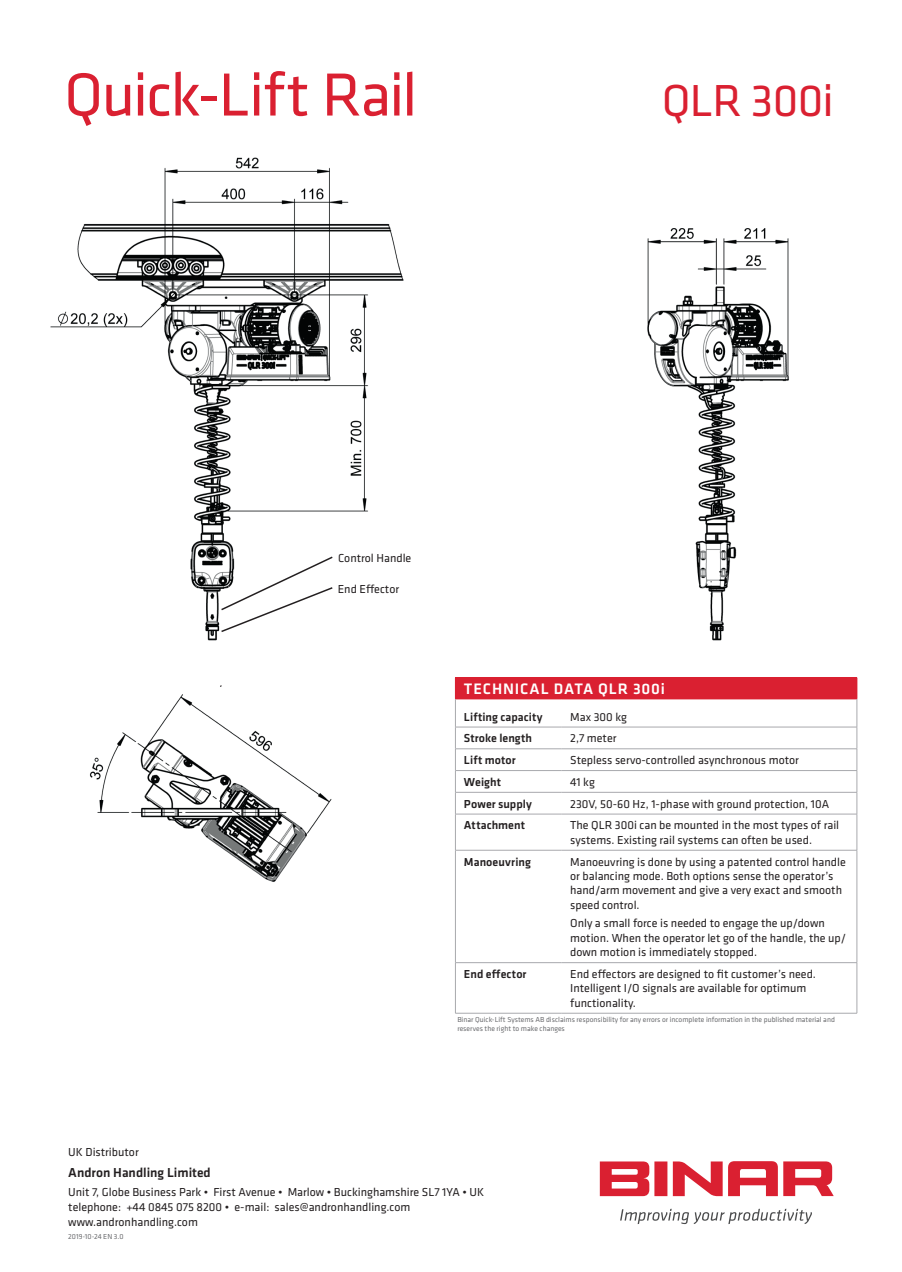
<style>
.page{position:relative;width:902px;height:1272px;background:#fff}
.page>*{position:absolute;margin:0;border:0;box-sizing:border-box;transform-origin:0 0}
.t1{font:63px "Klavika";letter-spacing:-.025em;color:#da2031}
.t2{font:46.5px "Klavika";letter-spacing:-.02em;color:#da2031}
.t3{font:500 15.75px "Klavika";letter-spacing:.055em;color:#fff}
.t4{font:500 13.5px "Klavika";color:#231f20}
.t5{font:12px/14.4px "Klavika";color:#231f20}
.t6{font:500 12px "Klavika";letter-spacing:.005em;color:#231f20}
.t7{font:7.5px/9px "Klavika";color:#6c6d70}
</style>
<div class="page">
<img style="left:50px;top:157px;width:808px;height:844px">
<div style="left:654px;top:1161px;width:13px;height:35px;background:#da2031"></div>
<svg style="left:600px;top:1161px;width:50px;height:35px"></svg>
<svg style="left:673px;top:1161px;width:161px;height:35px"></svg>
<svg style="left:620px;top:1209px;width:192px;height:15px"></svg>
<svg style="left:219px;top:684px;width:4px;height:4px"></svg>
<div style="left:455px;top:678px;width:402px;height:21px;background:#da2031"></div>
<hr style="left:455px;top:677px;width:107px;height:1px;background:#da2031">
<hr style="left:562px;top:677px;width:295px;height:1px;background:#da2031">
<hr style="left:455px;top:699px;width:107px;height:1px;background:#da2031">
<hr style="left:562px;top:699px;width:295px;height:1px;background:#da2031">
<hr style="left:455px;top:727px;width:107px;height:1px;background:#a8a9ad">
<hr style="left:562px;top:727px;width:295px;height:1px;background:#a8a9ad">
<hr style="left:455px;top:748px;width:107px;height:1px;background:#a8a9ad">
<hr style="left:562px;top:748px;width:295px;height:1px;background:#a8a9ad">
<hr style="left:455px;top:770px;width:107px;height:1px;background:#a8a9ad">
<hr style="left:562px;top:770px;width:295px;height:1px;background:#a8a9ad">
<hr style="left:455px;top:792px;width:107px;height:1px;background:#a8a9ad">
<svg style="left:455px;top:699px;width:1px;height:115px"></svg>
<hr style="left:562px;top:792px;width:295px;height:1px;background:#a8a9ad">
<svg style="left:857px;top:678px;width:1px;height:136px"></svg>
<hr style="left:455px;top:814px;width:107px;height:1px;background:#a8a9ad">
<hr style="left:455px;top:814px;width:1px;height:36px;background:#a8a9ad">
<hr style="left:562px;top:814px;width:295px;height:1px;background:#a8a9ad">
<hr style="left:857px;top:814px;width:1px;height:36px;background:#a8a9ad">
<hr style="left:455px;top:850px;width:107px;height:1px;background:#a8a9ad">
<hr style="left:455px;top:850px;width:1px;height:112px;background:#a8a9ad">
<hr style="left:562px;top:850px;width:295px;height:1px;background:#a8a9ad">
<hr style="left:857px;top:850px;width:1px;height:112px;background:#a8a9ad">
<hr style="left:455px;top:962px;width:107px;height:1px;background:#a8a9ad">
<hr style="left:455px;top:963px;width:1px;height:50px;background:#a8a9ad">
<hr style="left:562px;top:962px;width:295px;height:1px;background:#a8a9ad">
<hr style="left:857px;top:963px;width:1px;height:50px;background:#a8a9ad">
<hr style="left:455px;top:1013px;width:107px;height:1px;background:#a8a9ad">
<hr style="left:562px;top:1013px;width:295px;height:1px;background:#a8a9ad">
<svg style="left:220px;top:555px;width:114px;height:78px"></svg>
<h1 class="t1" style="left:64px;top:60px;width:355px">Quick-Lift Rail</h1>
<h2 class="t2" style="left:662px;top:75px;width:173px">QLR 300i</h2>
<p class="t5" style="left:338px;top:551px;width:75px">Control Handle</p>
<p class="t5" style="left:338px;top:582px;width:63px">End Effector</p>
<h3 class="t3" style="left:464px;top:680px;width:203px">TECHNICAL DATA QLR 300i</h3>
<p class="t6" style="left:464px;top:710px;width:80px">Lifting capacity</p>
<p class="t5" style="left:570px;top:710px;width:58px">Max 300 kg</p>
<p class="t6" style="left:464px;top:732px;width:70px">Stroke length</p>
<p class="t5" style="left:570px;top:731px;width:48px">2,7 meter</p>
<p class="t6" style="left:464px;top:754px;width:53px">Lift motor</p>
<p class="t5" style="left:570px;top:753px;width:230px">Stepless servo-controlled asynchronous motor</p>
<p class="t6" style="left:464px;top:775px;width:39px">Weight</p>
<p class="t5" style="left:570px;top:775px;width:26px">41 kg</p>
<p class="t6" style="left:464px;top:797px;width:69px">Power supply</p>
<p class="t5" style="left:570px;top:797px;width:260px">230V, 50-60 Hz, 1-phase with ground protection, 10A</p>
<p class="t6" style="left:464px;top:819px;width:63px">Attachment</p>
<p class="t5" style="left:570px;top:818px;width:270px">The QLR 300i can be mounted in the most types of rail systems. Existing rail systems can often be used.</p>
<p class="t6" style="left:464px;top:855px;width:68px">Manoeuvring</p>
<p class="t5" style="left:570px;top:855px;width:277px">Manoeuvring is done by using a patented control handle or balancing mode. Both options sense the operator’s hand/arm movement and give a very exact and smooth speed control.</p>
<p class="t5" style="left:570px;top:916px;width:277px">Only a small force is needed to engage the up/down motion. When the operator let go of the handle, the up/ down motion is immediately stopped.</p>
<p class="t6" style="left:464px;top:967px;width:64px">End effector</p>
<p class="t5" style="left:570px;top:967px;width:247px">End effectors are designed to fit customer’s need.<br>Intelligent I/O signals are available for optimum functionality.</p>
<p class="t7" style="left:457px;top:1015px;width:379px">Binar Quick-Lift Systems AB disclaims responsibility for any errors or incomplete information in the published material and reserves the right to make changes</p>
<p class="t5" style="left:68px;top:1145px;width:72px">UK Distributor</p>
<p class="t4" style="left:68px;top:1165px;width:144px">Andron Handling Limited</p>
<p class="t5" style="left:68px;top:1184px;width:417px;line-height:15.3px">Unit 7, Globe Business Park • First Avenue • Marlow • Buckinghamshire SL7 1YA • UK telephone: +44 0845 075 8200 • e-mail: sales@andronhandling.com www.andronhandling.com</p>
<p class="t7" style="left:68px;top:1232px;width:57px">2019-10-24 EN 3.0</p>
</div>
